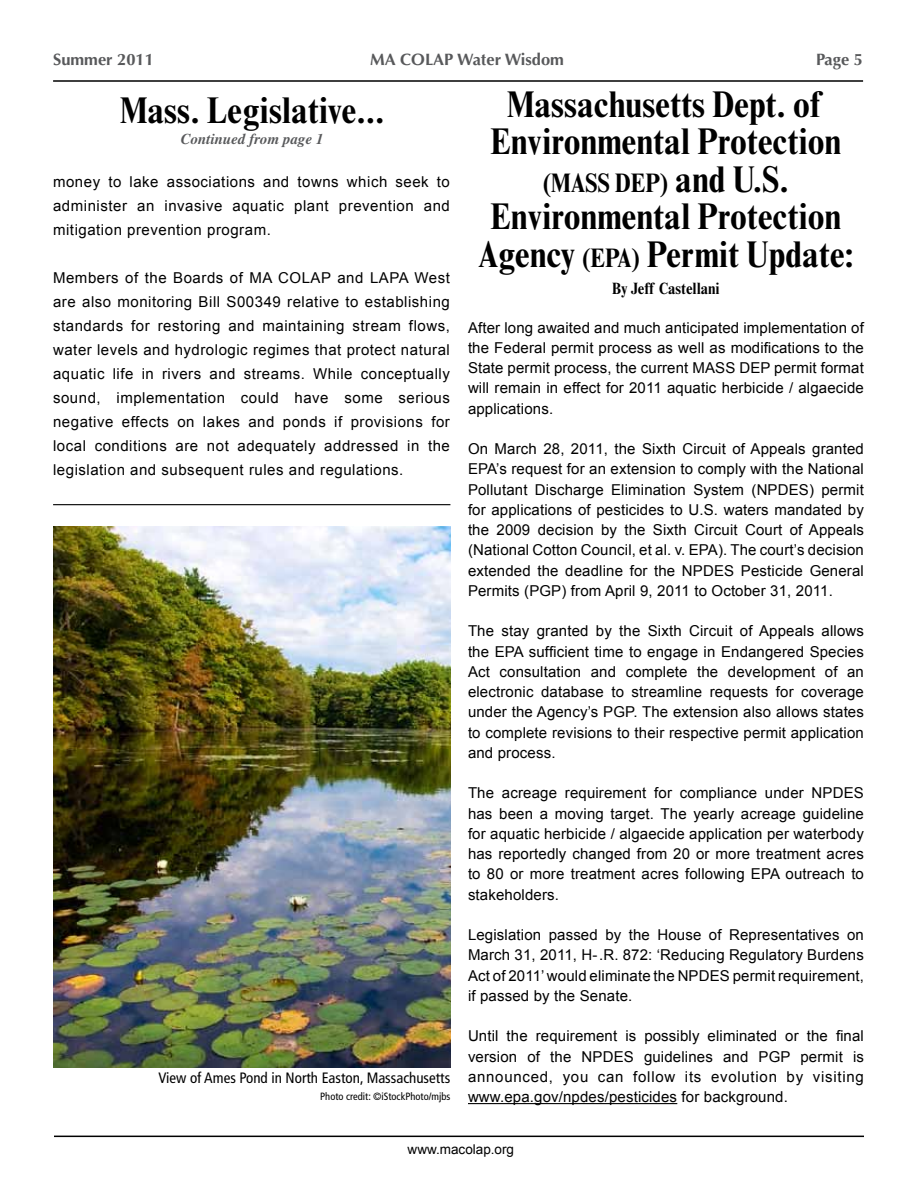
<style>
.page{position:relative;width:918px;height:1188px;background:#fff}
.page>*{position:absolute;margin:0;border:0;box-sizing:border-box;transform-origin:0 0}
.t1{font:700 condensed 37.5px/37.5px "Times New Roman";color:#000;text-align:center}
.t2{font:700 condensed 27px "Times New Roman";color:#000}
.t3{font:700 16.5px "Optima";color:#58595b}
.t4{font:700 condensed 16.5px "Times New Roman";color:#000}
.t5{font:15px/20.2px "Arial";letter-spacing:.01em;color:#000;text-align:justify}
.t6{font:condensed 15px "Frutiger";color:#000}
.t7{font:italic 700 15px "Times";color:#58595b}
.t8{font:13.5px "Arial";color:#000}
.t9{font:condensed 10.5px "Frutiger";color:#000}
.s1{font-size:37.5px}
.s2{font-size:27px}
</style>
<div class="page">
<hr style="left:54px;top:1136px;width:810px;height:1px;background:#000">
<hr style="left:53px;top:80px;width:810px;height:2px;background:#000">
<hr style="left:468px;top:1103px;width:209px;height:1px;background:#000">
<img style="left:54px;top:527px;width:396px;height:540px">
<hr style="left:53px;top:504px;width:397px;height:1px;background:#000">
<p class="t3" style="left:53px;top:50px;width:102px">Summer 2011</p>
<p class="t3" style="left:370px;top:50px;width:196px">MA COLAP Water Wisdom</p>
<p class="t3" style="left:816px;top:50px;width:48px">Page 5</p>
<h1 class="t1" style="left:120px;top:92px;width:266px">Mass. Legislative...</h1>
<p class="t7" style="left:181px;top:130px;width:144px">Continued from page 1</p>
<p class="t5" style="left:53px;top:170px;width:398px;line-height:24px">money to lake associations and towns which seek to administer an invasive aquatic plant prevention and mitigation prevention program.</p>
<p class="t5" style="left:53px;top:266px;width:398px;line-height:24px">Members of the Boards of MA COLAP and LAPA West are also monitoring Bill S00349 relative to establishing standards for restoring and maintaining stream flows, water levels and hydrologic regimes that protect natural aquatic life in rivers and streams. While conceptually sound, implementation could have some serious negative effects on lakes and ponds if provisions for local conditions are not adequately addressed in the legislation and subsequent rules and regulations.</p>
<p class="t6" style="left:158px;top:1069px;width:293px">View of Ames Pond in North Easton, Massachusetts</p>
<p class="t9" style="left:320px;top:1091px;width:132px">Photo credit: ©iStockPhoto/mjbs</p>
<h1 class="t1" style="left:491px;top:86px;width:352px">Massachusetts Dept. of<br>Environmental Protection</h1>
<h2 class="t2" style="left:543px;top:167px;width:247px">(MASS DEP) <span class="s1">and U.S.</span></h2>
<h1 class="t1" style="left:478px;top:198px;width:377px">Environmental Protection<br>Agency <span class="s2">(EPA)</span> Permit Update:</h1>
<p class="t4" style="left:612px;top:279px;width:109px">By Jeff Castellani</p>
<p class="t5" style="left:468px;top:317px;width:397px">After long awaited and much anticipated implementation of the Federal permit process as well as modifications to the State permit process, the current MASS DEP permit format will remain in effect for 2011 aquatic herbicide / algaecide applications.</p>
<p class="t5" style="left:468px;top:439px;width:397px">On March 28, 2011, the Sixth Circuit of Appeals granted EPA’s request for an extension to comply with the National Pollutant Discharge Elimination System (NPDES) permit for applications of pesticides to U.S. waters mandated by the 2009 decision by the Sixth Circuit Court of Appeals (National Cotton Council, et al. v. EPA). The court’s decision extended the deadline for the NPDES Pesticide General Permits (PGP) from April 9, 2011 to October 31, 2011.</p>
<p class="t5" style="left:468px;top:621px;width:397px">The stay granted by the Sixth Circuit of Appeals allows the EPA sufficient time to engage in Endangered Species Act consultation and complete the development of an electronic database to streamline requests for coverage under the Agency’s PGP. The extension also allows states to complete revisions to their respective permit application and process.</p>
<p class="t5" style="left:468px;top:783px;width:398px">The acreage requirement for compliance under NPDES has been a moving target. The yearly acreage guideline for aquatic herbicide / algaecide application per waterbody has reportedly changed from 20 or more treatment acres to 80 or more treatment acres following EPA outreach to stakeholders.</p>
<p class="t5" style="left:468px;top:925px;width:397px">Legislation passed by the House of Representatives on March 31, 2011, H‑ .R. 872: ‘Reducing Regulatory Burdens Act of 2011’ would eliminate the NPDES permit requirement, if passed by the Senate.</p>
<p class="t5" style="left:468px;top:1026px;width:397px">Until the requirement is possibly eliminated or the final version of the NPDES guidelines and PGP permit is announced, you can follow its evolution by visiting www.epa.gov/npdes/pesticides for background.</p>
<p class="t8" style="left:408px;top:1140px;width:108px">www.macolap.org</p>
</div>
